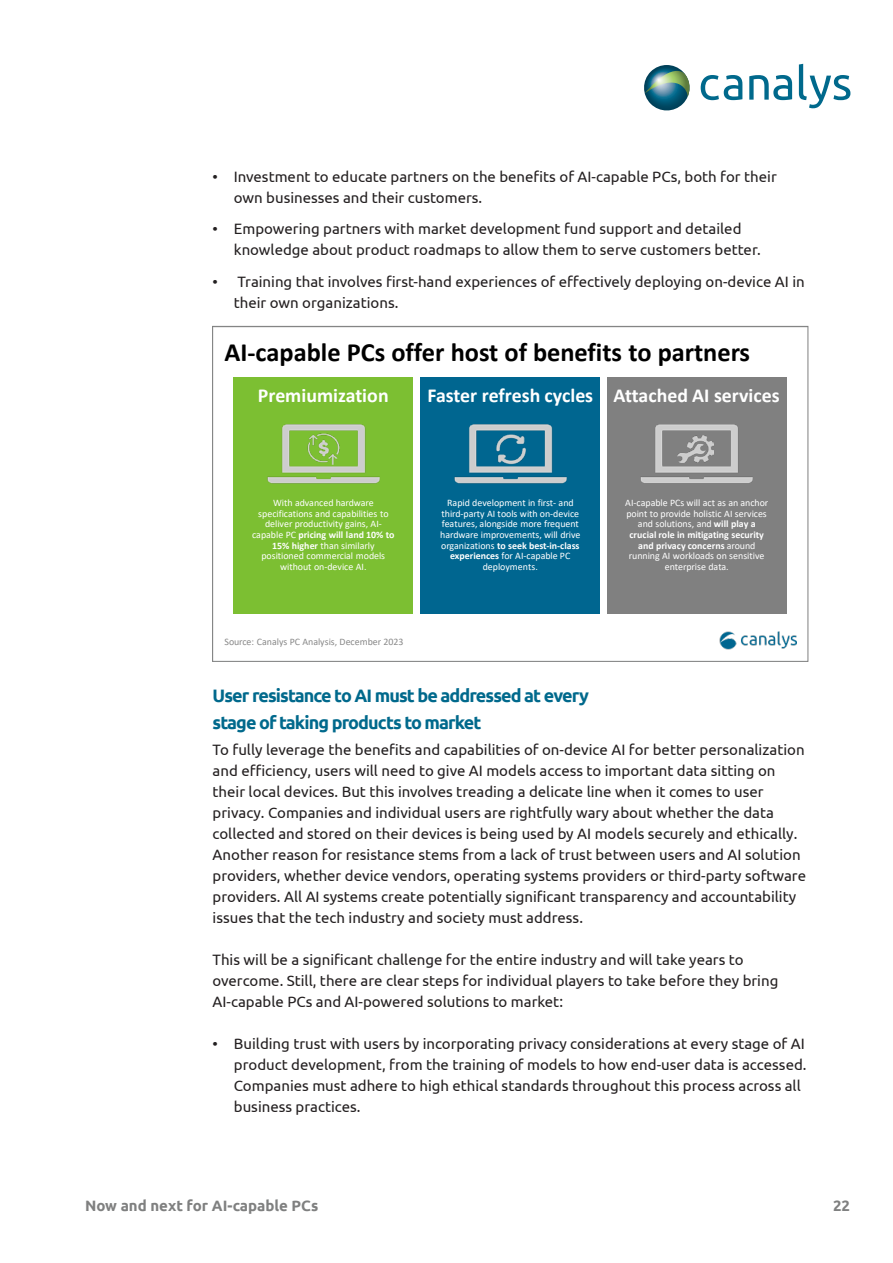
<style>
.page{position:relative;width:893px;height:1263px;background:#fff}
.page>*{position:absolute;margin:0;border:0;box-sizing:border-box;transform-origin:0 0}
.t1{font:700 26.4px "Calibri";color:#000}
.t2{font:700 19.8px "Calibri";letter-spacing:-.005em;color:#fff}
.Subheading2{font:700 18px/27px "Ubuntu";letter-spacing:-.05em;color:#00698c}
.Body_text{font:15px/21px "Ubuntu";color:#231f20}
.t3{font:700 15px "Ubuntu";color:#7f8080}
.t4{font:9.9px/10.6px "Calibri";letter-spacing:-.005em;color:#fff;text-align:center}
.t5{font:9.9px "Calibri";color:#898989}
.s1{font-weight:700}
</style>
<div class="page">
<svg style="left:644px;top:65px;width:46px;height:46px"></svg>
<svg style="left:701px;top:75px;width:41px;height:25px"></svg>
<svg style="left:749px;top:75px;width:43px;height:25px"></svg>
<svg style="left:799px;top:64px;width:51px;height:44px"></svg>
<img style="left:720px;top:631px;width:77px;height:18px">
<div style="left:234px;top:377px;width:179px;height:237px;background:#7cbf32"></div>
<div style="left:421px;top:377px;width:179px;height:237px;background:#006690"></div>
<div style="left:607px;top:377px;width:179px;height:237px;background:#808080"></div>
<img style="left:454px;top:424px;width:113px;height:60px">
<img style="left:490px;top:429px;width:41px;height:41px">
<img style="left:640px;top:424px;width:113px;height:59px">
<img style="left:678px;top:436px;width:35px;height:27px">
<img style="left:267px;top:424px;width:113px;height:60px">
<img style="left:306px;top:433px;width:34px;height:32px">
<p class="Body_text" style="left:234px;top:165px;width:544px;text-indent:-21px">• Investment to educate partners on the benefits of AI-capable PCs, both for their own businesses and their customers.</p>
<p class="Body_text" style="left:234px;top:218px;width:528px;text-indent:-21px">• Empowering partners with market development fund support and detailed knowledge about product roadmaps to allow them to serve customers better.</p>
<p class="Body_text" style="left:234px;top:270px;width:572px;text-indent:-21px">• Training that involves first-hand experiences of effectively deploying on-device AI in their own organizations.</p>
<p class="t1" style="left:224px;top:333px;width:527px">AI-capable PCs offer host of benefits to partners</p>
<p class="t2" style="left:258px;top:381px;width:132px">Premiumization</p>
<p class="t2" style="left:427px;top:381px;width:354px">Faster refresh cycles Attached AI services</p>
<p class="t4" style="left:252px;top:497px;width:144px">With advanced hardware specifications and capabilities to deliver productivity gains, AI&shy;capable PC <span class="s1">pricing will land 10% to<br>15% higher</span> than similarly positioned commercial models without on-device AI.</p>
<p class="t4" style="left:440px;top:497px;width:142px">Rapid development in first- and third-party AI tools with on-device features, alongside more frequent hardware improvements, will drive organizations <span class="s1">to seek best-in-class experiences</span> for AI-capable PC deployments.</p>
<p class="t4" style="left:625px;top:497px;width:145px">AI-capable PCs will act as an anchor point to provide holistic AI services and solutions, and <span class="s1">will play a crucial role in mitigating security and privacy concerns</span> around running AI workloads on sensitive enterprise data.</p>
<p class="t5" style="left:224px;top:634px;width:181px">Source: Canalys PC Analysis, December 2023</p>
<p class="Subheading2" style="left:213px;top:681px;width:378px">User resistance to AI must be addressed at every stage of taking products to market</p>
<p class="Body_text" style="left:213px;top:738px;width:595px">To fully leverage the benefits and capabilities of on-device AI for better personalization and efficiency, users will need to give AI models access to important data sitting on their local devices. But this involves treading a delicate line when it comes to user privacy. Companies and individual users are rightfully wary about whether the data collected and stored on their devices is being used by AI models securely and ethically.<br>Another reason for resistance stems from a lack of trust between users and AI solution providers, whether device vendors, operating systems providers or third-party software providers. All AI systems create potentially significant transparency and accountability issues that the tech industry and society must address.</p>
<p class="Body_text" style="left:213px;top:948px;width:567px">This will be a significant challenge for the entire industry and will take years to overcome. Still, there are clear steps for individual players to take before they bring<br>AI-capable PCs and AI-powered solutions to market:</p>
<p class="Body_text" style="left:234px;top:1032px;width:574px;text-indent:-21px">• Building trust with users by incorporating privacy considerations at every stage of AI product development, from the training of models to how end-user data is accessed.<br>Companies must adhere to high ethical standards throughout this process across all business practices.</p>
<p class="t3" style="left:85px;top:1196px;width:235px">Now and next for AI-capable PCs</p>
<p class="t3" style="left:833px;top:1196px;width:19px">22</p>
</div>
